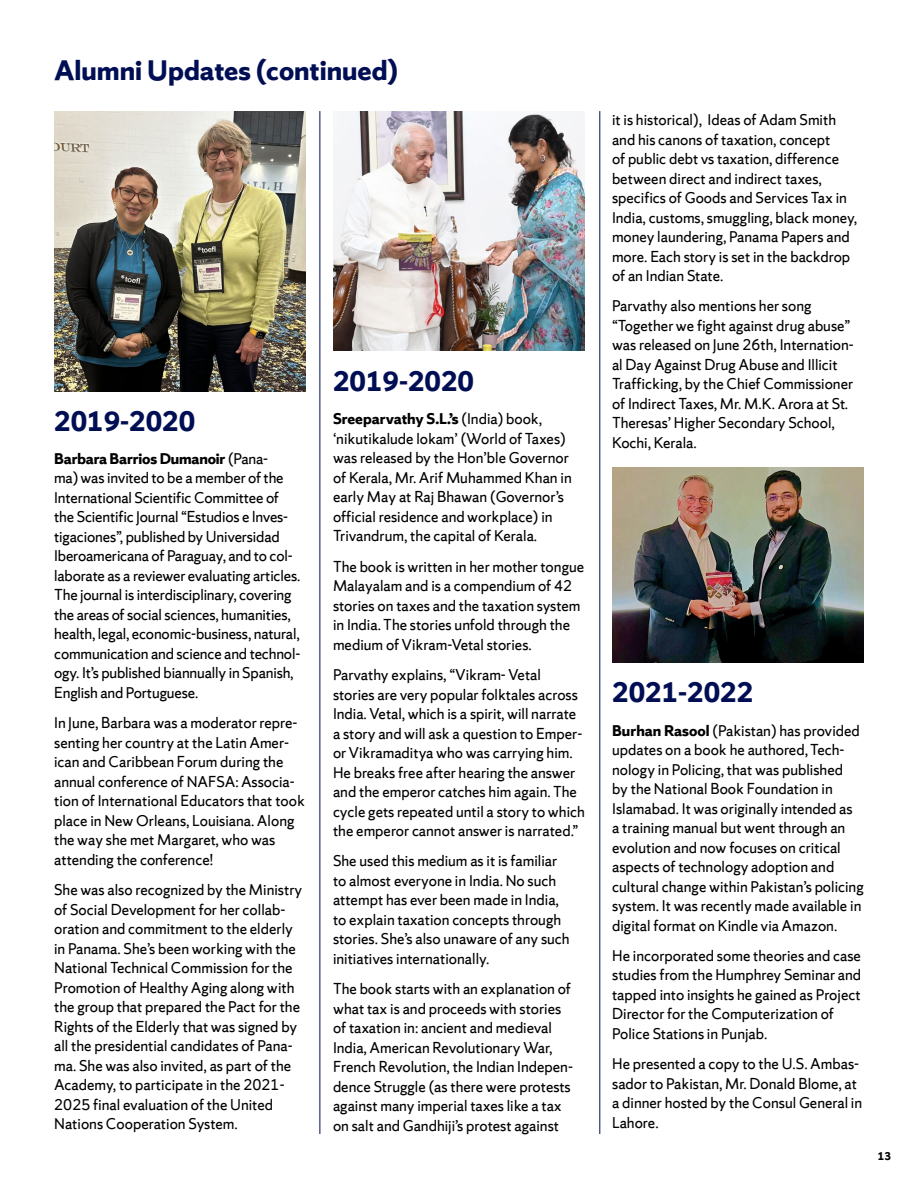
<style>
.page{position:relative;width:918px;height:1188px;background:#fff}
.page>*{position:absolute;margin:0;border:0;box-sizing:border-box;transform-origin:0 0}
.t1{font:700 30px "Sherman Sans";color:#000e54}
.t2{font:16.5px/19.5px "Sherman Sans";color:#000}
.t3{font:700 12px "Sherman Sans";color:#000}
.s1{font-weight:700}
</style>
<div class="page">
<img style="left:612px;top:467px;width:252px;height:195px">
<img style="left:333px;top:111px;width:252px;height:240px">
<img style="left:55px;top:111px;width:251px;height:281px">
<hr style="left:599px;top:111px;width:1px;height:1023px;background:#000e54">
<hr style="left:320px;top:111px;width:1px;height:1023px;background:#000e54">
<h1 class="t1" style="left:54px;top:52px;width:345px">Alumni Updates (continued)</h1>
<h1 class="t1" style="left:54px;top:403px;width:143px">2019-2020</h1>
<p class="t2" style="left:54px;top:449px;width:248px"><span class="s1">Barbara Barrios Dumanoir</span> (Pana-<br>ma) was invited to be a member of the International Scientific Committee of the Scientific Journal “Estudios e lnves&shy;tigaciones”, published by Universidad Iberoamericana of Paraguay, and to col&shy;laborate as a reviewer evaluating articles.<br>The journal is interdisciplinary, covering the areas of social sciences, humanities, health, legal, economic-business, natural, communication and science and technol&shy;ogy. It’s published biannually in Spanish, English and Portuguese.</p>
<p class="t2" style="left:54px;top:713px;width:245px">In June, Barbara was a moderator repre&shy;senting her country at the Latin Amer&shy;ican and Caribbean Forum during the annual conference of NAFSA</p>
<p class="t2" style="left:54px;top:772px;width:252px;text-indent:181px">: Associa&shy;tion of International Educators that took place in New Orleans, Louisiana. Along the way she met Margaret, who was attending the conference!</p>
<p class="t2" style="left:54px;top:880px;width:250px">She was also recognized by the Ministry of Social Development for her collab&shy;oration and commitment to the elderly in Panama. She’s been working with the National Technical Commission for the Promotion of Healthy Aging along with the group that prepared the Pact for the Rights of the Elderly that was signed by all the presidential candidates of Pana&shy;ma. She was also invited, as part of the Academy, to participate in the 2021- 2025 final evaluation of the United Nations Cooperation System.</p>
<h1 class="t1" style="left:333px;top:363px;width:142px">2019-2020</h1>
<p class="t2" style="left:333px;top:409px;width:240px"><span class="s1">Sreeparvathy S.L.’s</span> (India) book, ‘nikutikalude lokam’ (World of Taxes) was released by the Hon’ble Governor of Kerala, Mr. Arif Muhammed Khan in early May at Raj Bhawan (Governor’s official residence and workplace) in Trivandrum, the capital of Kerala.</p>
<p class="t2" style="left:333px;top:557px;width:253px">The book is written in her mother tongue Malayalam and is a compendium of 42 stories on taxes and the taxation system in India. The stories unfold through the medium of Vikram-Vetal stories.</p>
<p class="t2" style="left:333px;top:665px;width:253px">Parvathy explains, “Vikram- Vetal stories are very popular folktales across India. Vetal, which is a spirit, will narrate a story and will ask a question to Emper&shy;or Vikramaditya who was carrying him.<br>He breaks free after hearing the answer and the emperor catches him again. The cycle gets repeated until a story to which the emperor cannot answer is narrated.”</p>
<p class="t2" style="left:333px;top:851px;width:238px">She used this medium as it is familiar to almost everyone in India. No such attempt has ever been made in India, to explain taxation concepts through stories. She’s also unaware of any such initiatives internationally.</p>
<p class="t2" style="left:333px;top:979px;width:242px">The book starts with an explanation of what tax is and proceeds with stories of taxation in: ancient and medieval India, American Revolutionary War, French Revolution, the Indian Indepen&shy;dence Struggle (as there were protests against many imperial taxes like a tax on salt and Gandhiji’s protest against</p>
<p class="t2" style="left:612px;top:110px;width:247px">it is historical), Ideas of Adam Smith and his canons of taxation, concept<br>of public debt vs taxation, difference between direct and indirect taxes, specifics of Goods and Services Tax in India, customs, smuggling, black money, money laundering, Panama Papers and more. Each story is set in the backdrop of an Indian State.</p>
<p class="t2" style="left:612px;top:296px;width:243px">Parvathy also mentions her song “Together we fight against drug abuse” was released on June 26th, I nternation&shy;al Day Against Drug Abuse and Illicit Trafficking, by the Chief Commissioner of Indirect Taxes, Mr. M.K. Arora at St.<br>Theresas’ Higher Secondary School, Kochi, Kerala.</p>
<h1 class="t1" style="left:612px;top:674px;width:142px">2021-2022</h1>
<p class="t2" style="left:612px;top:720px;width:253px"><span class="s1">Burhan Rasool</span> (Pakistan) has provided updates on a book he authored, Tech&shy;nology in Policing, that was published<br>by the National Book Foundation in Islamabad. It was originally intended as a training manual but went through an evolution and now focuses on critical aspects of technology adoption and cultural change within Pakistan’s policing system. It was recently made available in digital format on Kindle via Amazon.</p>
<p class="t2" style="left:612px;top:946px;width:250px">He incorporated some theories and case studies from the Humphrey Seminar and tapped into insights he gained as Project Director for the Computerization of Police Stations in Punjab.</p>
<p class="t2" style="left:612px;top:1054px;width:252px">He presented a copy to the U.S. Ambas&shy;sador to Pakistan, Mr. Donald Blome, at a dinner hosted by the Consul General in<br>Lahore.</p>
<p class="t3" style="left:878px;top:1149px;width:15px">13</p>
</div>
